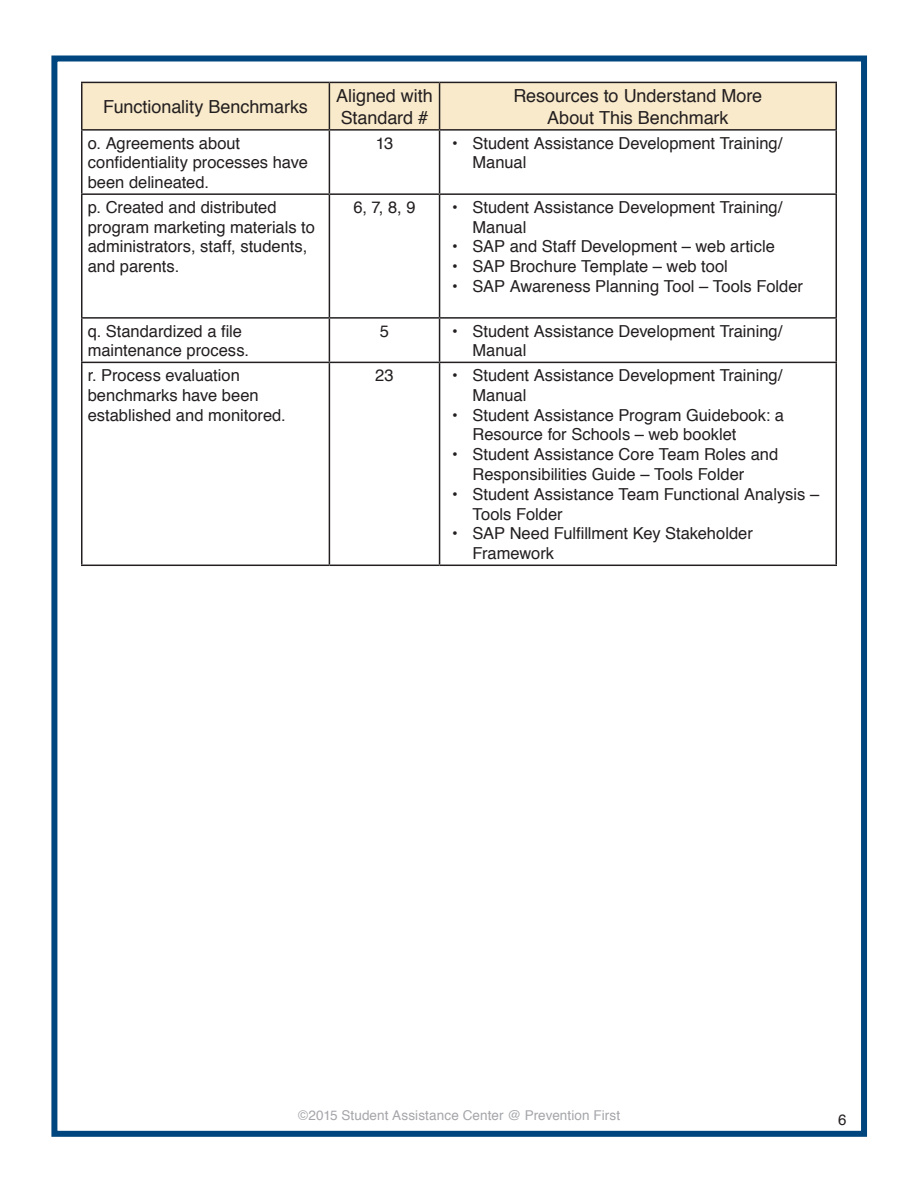
<style>
.page{position:relative;width:918px;height:1188px;background:#fff}
.page>*{position:absolute;margin:0;border:0;box-sizing:border-box;transform-origin:0 0}
.t1{font:18px/21.6px "Helvetica";letter-spacing:-.005em;color:#231f20}
.t2{font:16.5px/19.8px "Helvetica";color:#231f20}
.t3{font:15px "Helvetica";color:#231f20}
.t4{font:13.5px "Helvetica";letter-spacing:.005em;color:#a5a6aa}
</style>
<div class="page">
<div style="left:51px;top:56px;width:816px;height:1081px;border:6px solid #00467e"></div>
<div style="left:82px;top:83px;width:754px;height:46px;background:#f9eacb"></div>
<hr style="left:81px;top:82px;width:248px;height:1px;background:#231f20">
<hr style="left:81px;top:83px;width:1px;height:46px;background:#231f20">
<hr style="left:329px;top:82px;width:111px;height:1px;background:#231f20">
<hr style="left:329px;top:83px;width:1px;height:46px;background:#231f20">
<hr style="left:440px;top:82px;width:397px;height:1px;background:#231f20">
<hr style="left:439px;top:83px;width:1px;height:46px;background:#231f20">
<hr style="left:836px;top:83px;width:1px;height:46px;background:#231f20">
<hr style="left:81px;top:129px;width:248px;height:2px;background:#231f20">
<hr style="left:81px;top:131px;width:1px;height:62px;background:#231f20">
<hr style="left:329px;top:129px;width:111px;height:2px;background:#231f20">
<hr style="left:329px;top:131px;width:1px;height:62px;background:#231f20">
<hr style="left:440px;top:129px;width:397px;height:2px;background:#231f20">
<hr style="left:439px;top:131px;width:1px;height:62px;background:#231f20">
<hr style="left:836px;top:131px;width:1px;height:62px;background:#231f20">
<hr style="left:81px;top:193px;width:248px;height:2px;background:#231f20">
<hr style="left:81px;top:195px;width:1px;height:122px;background:#231f20">
<hr style="left:329px;top:193px;width:111px;height:2px;background:#231f20">
<hr style="left:329px;top:195px;width:1px;height:122px;background:#231f20">
<hr style="left:440px;top:193px;width:397px;height:2px;background:#231f20">
<hr style="left:439px;top:195px;width:1px;height:122px;background:#231f20">
<hr style="left:836px;top:195px;width:1px;height:122px;background:#231f20">
<hr style="left:81px;top:317px;width:248px;height:2px;background:#231f20">
<hr style="left:81px;top:319px;width:1px;height:43px;background:#231f20">
<hr style="left:329px;top:317px;width:111px;height:2px;background:#231f20">
<hr style="left:329px;top:319px;width:1px;height:43px;background:#231f20">
<hr style="left:440px;top:317px;width:397px;height:2px;background:#231f20">
<hr style="left:439px;top:319px;width:1px;height:43px;background:#231f20">
<hr style="left:836px;top:319px;width:1px;height:43px;background:#231f20">
<hr style="left:81px;top:362px;width:248px;height:1px;background:#231f20">
<hr style="left:81px;top:363px;width:1px;height:202px;background:#231f20">
<hr style="left:329px;top:362px;width:111px;height:1px;background:#231f20">
<hr style="left:329px;top:363px;width:1px;height:202px;background:#231f20">
<hr style="left:440px;top:362px;width:397px;height:1px;background:#231f20">
<hr style="left:439px;top:363px;width:1px;height:202px;background:#231f20">
<hr style="left:836px;top:363px;width:1px;height:202px;background:#231f20">
<hr style="left:81px;top:565px;width:248px;height:1px;background:#231f20">
<hr style="left:329px;top:565px;width:111px;height:1px;background:#231f20">
<hr style="left:440px;top:565px;width:397px;height:1px;background:#231f20">
<p class="t1" style="left:103px;top:95px;width:206px">Functionality Benchmarks</p>
<p class="t1" style="left:336px;top:85px;width:98px">Aligned with<br>Standard #</p>
<p class="t1" style="left:514px;top:85px;width:250px;text-align:center">Resources to Understand More<br>About This Benchmark</p>
<p class="t2" style="left:88px;top:132px;width:222px">o. Agreements about confidentiality processes have been delineated.</p>
<p class="t2" style="left:376px;top:132px;width:19px">13</p>
<p class="t2" style="left:473px;top:132px;width:311px;text-indent:-20px">• Student Assistance Development Training/<br>Manual</p>
<p class="t2" style="left:88px;top:197px;width:229px">p. Created and distributed program marketing materials to administrators, staff, students, and parents.</p>
<p class="t2" style="left:353px;top:197px;width:64px">6, 7, 8, 9</p>
<p class="t2" style="left:473px;top:197px;width:311px;text-indent:-20px">• Student Assistance Development Training/<br>Manual</p>
<p class="t2" style="left:452px;top:236px;width:324px">• SAP and Staff Development – web article</p>
<p class="t2" style="left:452px;top:256px;width:277px">• SAP Brochure Template – web tool</p>
<p class="t2" style="left:452px;top:276px;width:352px">• SAP Awareness Planning Tool – Tools Folder</p>
<p class="t2" style="left:88px;top:320px;width:163px">q. Standardized a file maintenance process.</p>
<p class="t2" style="left:380px;top:320px;width:11px">5</p>
<p class="t2" style="left:473px;top:320px;width:311px;text-indent:-20px">• Student Assistance Development Training/<br>Manual</p>
<p class="t2" style="left:88px;top:365px;width:200px">r. Process evaluation benchmarks have been established and monitored.</p>
<p class="t2" style="left:375px;top:365px;width:20px">23</p>
<p class="t2" style="left:473px;top:365px;width:311px;text-indent:-20px">• Student Assistance Development Training/<br>Manual</p>
<p class="t2" style="left:473px;top:404px;width:313px;text-indent:-20px">• Student Assistance Program Guidebook: a<br>Resource for Schools – web booklet</p>
<p class="t2" style="left:473px;top:444px;width:307px;text-indent:-20px">• Student Assistance Core Team Roles and<br>Responsibilities Guide – Tools Folder</p>
<p class="t2" style="left:473px;top:484px;width:348px;text-indent:-20px">• Student Assistance Team Functional Analysis –<br>Tools Folder</p>
<p class="t2" style="left:473px;top:523px;width:282px;text-indent:-20px">• SAP Need Fulfillment Key Stakeholder<br>Framework</p>
<p class="t4" style="left:298px;top:1103px;width:323px">©2015 Student Assistance Center @ Prevention First</p>
<p class="t3" style="left:838px;top:1107px;width:10px">6</p>
</div>
